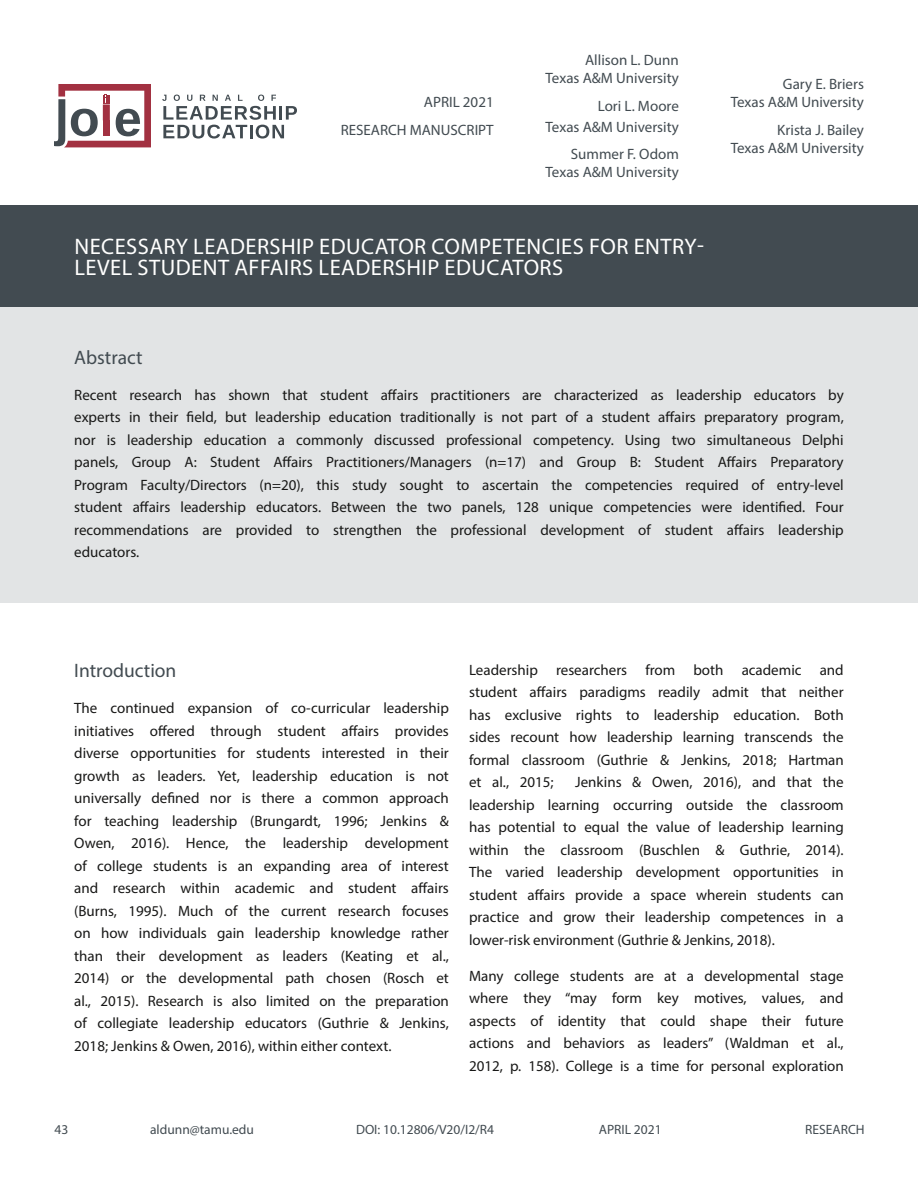
<style>
.page{position:relative;width:918px;height:1188px;background:#fff}
.page>*{position:absolute;margin:0;border:0;box-sizing:border-box;transform-origin:0 0}
.t1{font:22.5px/21px "Myriad Pro";letter-spacing:.02em;color:#fffffe}
.t2{font:19.5px "Myriad Pro";color:#424b51}
.t3{font:15px/22.5px "Myriad Pro";color:#181817;text-align:justify}
.t4{font:15px/18px "Myriad Pro";color:#424b51;text-align:right}
.t5{font:13.5px "Myriad Pro";color:#424b51}
</style>
<div class="page">
<div style="left:0;top:305px;width:918px;height:298px;background:#e2e4e5"></div>
<div style="left:0;top:205px;width:918px;height:102px;background:#424b51"></div>
<svg style="left:162px;top:95px;width:135px;height:44px"></svg>
<svg style="left:54px;top:84px;width:97px;height:63px"></svg>
<p class="t4" style="left:341px;top:88px;width:155px;line-height:27.8px">APRIL 2021<br>RESEARCH MANUSCRIPT</p>
<p class="t4" style="left:546px;top:51px;width:135px">Allison L. Dunn<br>Texas A&amp;M University</p>
<p class="t4" style="left:546px;top:95px;width:135px;line-height:21px">Lori L. Moore<br>Texas A&amp;M University</p>
<p class="t4" style="left:546px;top:145px;width:135px">Summer F. Odom<br>Texas A&amp;M University</p>
<h1 class="t1" style="left:74px;top:235px;width:631px">NECESSARY LEADERSHIP EDUCATOR COMPETENCIES FOR ENTRY-<br>LEVEL STUDENT AFFAIRS LEADERSHIP EDUCATORS</h1>
<p class="t4" style="left:731px;top:75px;width:135px">Gary E. Briers<br>Texas A&amp;M University</p>
<p class="t4" style="left:731px;top:121px;width:135px">Krista J. Bailey<br>Texas A&amp;M University</p>
<h2 class="t2" style="left:74px;top:345px;width:70px">Abstract</h2>
<p class="t3" style="left:74px;top:383px;width:771px">Recent research has shown that student affairs practitioners are characterized as leadership educators by experts in their field, but leadership education traditionally is not part of a student affairs preparatory program, nor is leadership education a commonly discussed professional competency. Using two simultaneous Delphi panels, Group A: Student Affairs Practitioners/Managers (n=17) and Group B: Student Affairs Preparatory Program Faculty/Directors (n=20), this study sought to ascertain the competencies required of entry-level student affairs leadership educators. Between the two panels, 128 unique competencies were identified. Four recommendations are provided to strengthen the professional development of student affairs leadership educators.</p>
<h2 class="t2" style="left:74px;top:659px;width:104px">Introduction</h2>
<p class="t3" style="left:74px;top:697px;width:376px">The continued expansion of co-curricular leadership initiatives offered through student affairs provides diverse opportunities for students interested in their growth as leaders. Yet, leadership education is not universally defined nor is there a common approach for teaching leadership (Brungardt, 1996; Jenkins &amp; Owen, 2016). Hence, the leadership development of college students is an expanding area of interest and research within academic and student affairs (Burns, 1995). Much of the current research focuses on how individuals gain leadership knowledge rather than their development as leaders (Keating et al., 2014) or the developmental path chosen (Rosch et al., 2015). Research is also limited on the preparation of collegiate leadership educators (Guthrie &amp; Jenkins, 2018; Jenkins &amp; Owen, 2016), within either context.</p>
<p class="t3" style="left:469px;top:658px;width:376px">Leadership researchers from both academic and student affairs paradigms readily admit that neither has exclusive rights to leadership education. Both sides recount how leadership learning transcends the formal classroom (Guthrie &amp; Jenkins, 2018; Hartman et al., 2015;</p>
<p class="t3" style="left:469px;top:771px;width:376px;text-indent:106px">Jenkins &amp; Owen, 2016), and that the leadership learning occurring outside the classroom has potential to equal the value of leadership learning within the classroom (Buschlen &amp; Guthrie, 2014).<br>The varied leadership development opportunities in student affairs provide a space wherein students can practice and grow their leadership competences in a lower-risk environment (Guthrie &amp; Jenkins, 2018).</p>
<p class="t3" style="left:469px;top:964px;width:376px">Many college students are at a developmental stage where they “may form key motives, values, and aspects of identity that could shape their future actions and behaviors as leaders” (Waldman et al., 2012, p. 158). College is a time for personal exploration</p>
<p class="t5" style="left:55px;top:1121px;width:15px">43</p>
<p class="t5" style="left:150px;top:1121px;width:105px">aldunn@tamu.edu</p>
<p class="t5" style="left:356px;top:1121px;width:140px">DOI: 10.12806/V20/I2/R4</p>
<p class="t5" style="left:599px;top:1121px;width:64px">APRIL 2021</p>
<p class="t5" style="left:805px;top:1121px;width:61px">RESEARCH</p>
</div>
